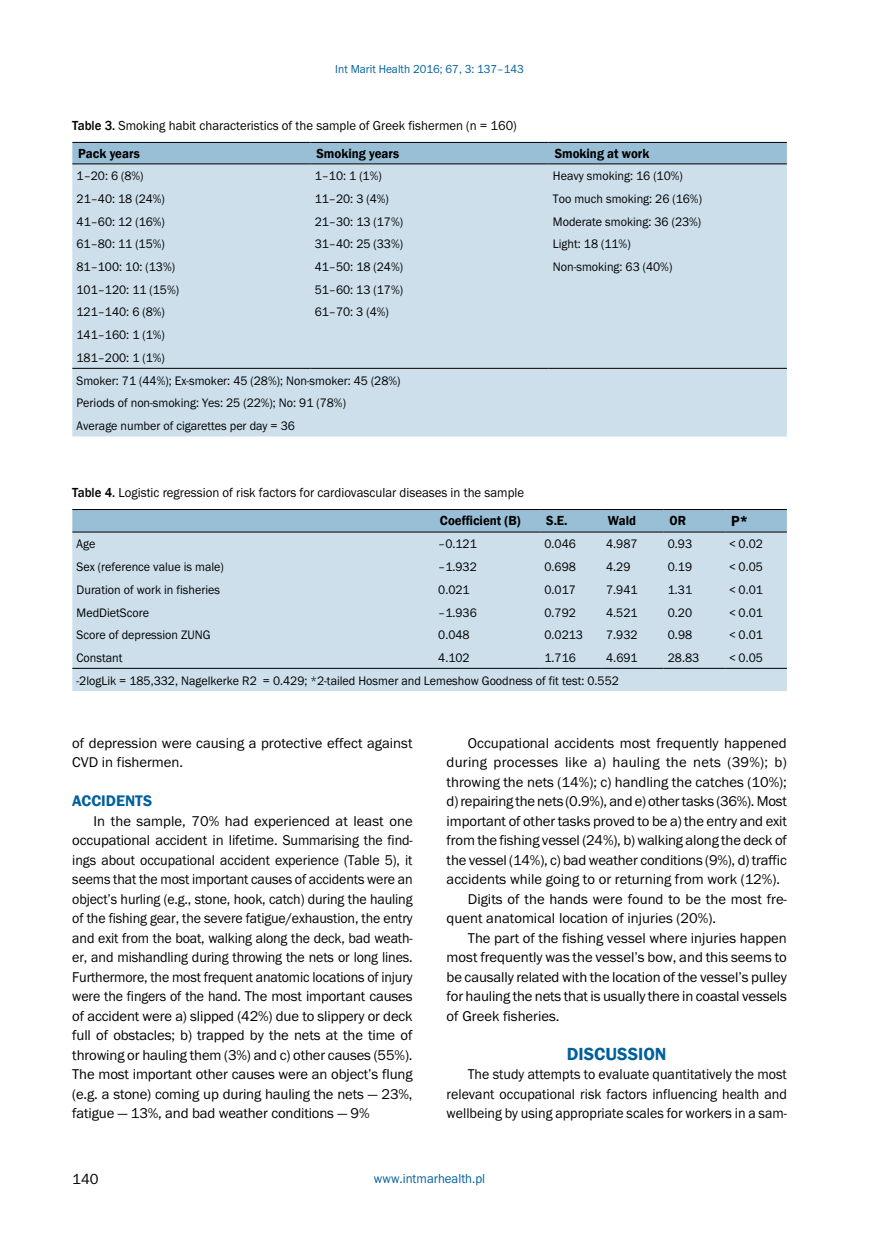
<style>
.page{position:relative;width:872px;height:1234px;background:#fff}
.page>*{position:absolute;margin:0;border:0;box-sizing:border-box;transform-origin:0 0}
.t1{font:600 18px "Franklin Gothic";color:#00609c}
.t2{font:600 15.75px "Franklin Gothic";color:#00609c}
.t3{font:15px "Franklin Got Itc TEE";color:#000}
.t4{font:600 15px "Franklin Gothic";color:#000;scale:.95 1}
.t5{font:14.7px/19.5px "Franklin Got Itc TEE";color:#000}
.t6{font:14.7px/19.5px "Franklin Got Itc TEE";color:#000;text-align:justify;scale:.95 1}
.t7{font:13.5px "Franklin Got Itc TEE";color:#000;scale:.95 1}
.t8{font:600 13.5px "Franklin Gothic";color:#000;scale:.95 1}
.t9{font:13.5px "Franklin Got Itc TEE";color:#00609c;scale:.95 1}
.t10{font:12.75px/22.6px "Franklin Got Itc TEE";color:#000;scale:.95 1}
.t11{font:12px "Franklin Got Itc TEE";color:#00609c;scale:.95 1}
.s1{font-family:"Franklin Gothic";font-weight:500}
</style>
<div class="page">
<div style="left:72px;top:143px;width:715px;height:20px;background:#99bfd7"></div>
<div style="left:72px;top:164px;width:715px;height:272px;background:#ccdfeb"></div>
<hr style="left:72px;top:142px;width:238px;height:1px;background:#000">
<hr style="left:310px;top:142px;width:238px;height:1px;background:#000">
<hr style="left:548px;top:142px;width:239px;height:1px;background:#000">
<hr style="left:72px;top:163px;width:238px;height:1px;background:#000">
<hr style="left:310px;top:163px;width:238px;height:1px;background:#000">
<hr style="left:548px;top:163px;width:239px;height:1px;background:#000">
<hr style="left:72px;top:368px;width:238px;height:1px;background:#000">
<hr style="left:310px;top:368px;width:238px;height:1px;background:#000">
<hr style="left:548px;top:368px;width:239px;height:1px;background:#000">
<div style="left:72px;top:510px;width:715px;height:21px;background:#99bfd7"></div>
<div style="left:72px;top:532px;width:715px;height:159px;background:#ccdfeb"></div>
<hr style="left:72px;top:509px;width:362px;height:1px;background:#000">
<hr style="left:434px;top:509px;width:106px;height:1px;background:#000">
<hr style="left:540px;top:509px;width:62px;height:1px;background:#000">
<hr style="left:602px;top:509px;width:61px;height:1px;background:#000">
<hr style="left:663px;top:509px;width:62px;height:1px;background:#000">
<hr style="left:725px;top:509px;width:62px;height:1px;background:#000">
<hr style="left:72px;top:531px;width:362px;height:1px;background:#000">
<hr style="left:434px;top:531px;width:106px;height:1px;background:#000">
<hr style="left:540px;top:531px;width:62px;height:1px;background:#000">
<hr style="left:602px;top:531px;width:61px;height:1px;background:#000">
<hr style="left:663px;top:531px;width:62px;height:1px;background:#000">
<hr style="left:725px;top:531px;width:62px;height:1px;background:#000">
<hr style="left:72px;top:667px;width:362px;height:1px;background:#000">
<hr style="left:434px;top:667px;width:106px;height:1px;background:#000">
<hr style="left:540px;top:667px;width:62px;height:1px;background:#000">
<hr style="left:602px;top:667px;width:61px;height:1px;background:#000">
<hr style="left:663px;top:667px;width:62px;height:1px;background:#000">
<hr style="left:725px;top:667px;width:62px;height:1px;background:#000">
<p class="t11" style="left:335px;top:62px;width:200px">Int Marit Health 2016; 67, 3: 137–143</p>
<p class="t7" style="left:72px;top:118px;width:469px"><span class="s1">Table 3.</span> Smoking habit characteristics of the sample of Greek fishermen (n = 160)</p>
<p class="t8" style="left:78px;top:145px;width:66px">Pack years</p>
<p class="t8" style="left:316px;top:145px;width:88px">Smoking years</p>
<p class="t8" style="left:554px;top:145px;width:101px">Smoking at work</p>
<p class="t10" style="left:77px;top:165px;width:72px">1–20: 6 (8%)</p>
<p class="t10" style="left:315px;top:165px;width:72px">1–10: 1 (1%)</p>
<p class="t10" style="left:553px;top:165px;width:138px">Heavy smoking: 16 (10%)</p>
<p class="t10" style="left:77px;top:187px;width:94px">21–40: 18 (24%)</p>
<p class="t10" style="left:315px;top:187px;width:79px">11–20: 3 (4%)</p>
<p class="t10" style="left:553px;top:187px;width:158px">Too much smoking: 26 (16%)</p>
<p class="t10" style="left:77px;top:210px;width:94px">41–60: 12 (16%)</p>
<p class="t10" style="left:315px;top:210px;width:94px">21–30: 13 (17%)</p>
<p class="t10" style="left:553px;top:210px;width:158px">Moderate smoking: 36 (23%)</p>
<p class="t10" style="left:77px;top:233px;width:94px">61–80: 11 (15%)</p>
<p class="t10" style="left:315px;top:233px;width:94px">31–40: 25 (33%)</p>
<p class="t10" style="left:553px;top:233px;width:83px">Light: 18 (11%)</p>
<p class="t10" style="left:77px;top:255px;width:105px">81–100: 10: (13%)</p>
<p class="t10" style="left:315px;top:255px;width:94px">41–50: 18 (24%)</p>
<p class="t10" style="left:553px;top:255px;width:127px">Non-smoking: 63 (40%)</p>
<p class="t10" style="left:76px;top:278px;width:109px">101–120: 11 (15%)</p>
<p class="t10" style="left:315px;top:278px;width:94px">51–60: 13 (17%)</p>
<p class="t10" style="left:76px;top:301px;width:94px">121–140: 6 (8%)</p>
<p class="t10" style="left:315px;top:301px;width:79px">61–70: 3 (4%)</p>
<p class="t10" style="left:76px;top:324px;width:342px">141–160: 1 (1%)<br>181–200: 1 (1%)<br>Smoker: 71 (44%); Ex-smoker: 45 (28%); Non-smoker: 45 (28%)<br>Periods of non-smoking: Yes: 25 (22%); No: 91 (78%)<br>Average number of cigarettes per day = 36</p>
<p class="t7" style="left:72px;top:484px;width:477px"><span class="s1">Table 4.</span> Logistic regression of risk factors for cardiovascular diseases in the sample</p>
<p class="t8" style="left:440px;top:512px;width:86px">Coefficient (B)</p>
<p class="t8" style="left:546px;top:512px;width:24px">S.E.</p>
<p class="t8" style="left:608px;top:512px;width:31px">Wald</p>
<p class="t8" style="left:669px;top:512px;width:17px">OR</p>
<p class="t4" style="left:731px;top:511px;width:19px">P*</p>
<p class="t10" style="left:77px;top:533px;width:21px">Age</p>
<p class="t10" style="left:438px;top:533px;width:42px">–0.121</p>
<p class="t10" style="left:544px;top:533px;width:35px">0.046</p>
<p class="t10" style="left:606px;top:533px;width:35px">4.987</p>
<p class="t10" style="left:668px;top:533px;width:27px">0.93</p>
<p class="t10" style="left:729px;top:533px;width:37px">&lt; 0.02</p>
<p class="t10" style="left:77px;top:555px;width:156px">Sex (reference value is male)</p>
<p class="t10" style="left:438px;top:555px;width:42px">–1.932</p>
<p class="t10" style="left:544px;top:555px;width:35px">0.698</p>
<p class="t10" style="left:606px;top:555px;width:27px">4.29</p>
<p class="t10" style="left:668px;top:555px;width:27px">0.19</p>
<p class="t10" style="left:729px;top:555px;width:37px">&lt; 0.05</p>
<p class="t10" style="left:77px;top:578px;width:152px">Duration of work in fisheries</p>
<p class="t10" style="left:438px;top:578px;width:35px">0.021</p>
<p class="t10" style="left:544px;top:578px;width:35px">0.017</p>
<p class="t10" style="left:606px;top:578px;width:35px">7.941</p>
<p class="t10" style="left:668px;top:578px;width:27px">1.31</p>
<p class="t10" style="left:729px;top:578px;width:37px">&lt; 0.01</p>
<p class="t10" style="left:77px;top:601px;width:78px">MedDietScore</p>
<p class="t10" style="left:438px;top:601px;width:42px">–1.936</p>
<p class="t10" style="left:544px;top:601px;width:35px">0.792</p>
<p class="t10" style="left:606px;top:601px;width:35px">4.521</p>
<p class="t10" style="left:668px;top:601px;width:27px">0.20</p>
<p class="t10" style="left:729px;top:601px;width:37px">&lt; 0.01</p>
<p class="t10" style="left:77px;top:623px;width:143px">Score of depression ZUNG</p>
<p class="t10" style="left:438px;top:623px;width:35px">0.048</p>
<p class="t10" style="left:544px;top:623px;width:42px">0.0213</p>
<p class="t10" style="left:606px;top:623px;width:35px">7.932</p>
<p class="t10" style="left:668px;top:623px;width:27px">0.98</p>
<p class="t10" style="left:729px;top:623px;width:37px">&lt; 0.01</p>
<p class="t10" style="left:77px;top:646px;width:50px">Constant</p>
<p class="t10" style="left:438px;top:646px;width:35px">4.102</p>
<p class="t10" style="left:544px;top:646px;width:35px">1.716</p>
<p class="t10" style="left:606px;top:646px;width:35px">4.691</p>
<p class="t10" style="left:668px;top:646px;width:35px">28.83</p>
<p class="t10" style="left:729px;top:646px;width:37px">&lt; 0.05</p>
<p class="t10" style="left:77px;top:669px;width:572px">-2logLik = 185,332, Nagelkerke R2 = 0.429; *2-tailed Hosmer and Lemeshow Goodness of fit test: 0.552</p>
<p class="t5" style="left:72px;top:733px;width:342px">of depression were causing a protective effect against<br>CVD in fishermen.</p>
<p class="t2" style="left:72px;top:791px;width:19px">Acciden</p>
<p class="t2" style="left:135px;top:791px;width:19px">ts</p>
<p class="t5" style="left:72px;top:811px;width:342px;text-align:justify;text-indent:21px">In the sample, 70% had experienced at least one occupational accident in lifetime. Summarising the find&shy;ings about occupational accident experience (Table 5), it seems that the most important causes of accidents were an object’s hurling (e.g., stone, hook, catch) during the hauling of the fishing gear, the severe fatigue/exhaustion, the entry and exit from the boat, walking along the deck, bad weath&shy;er, and mishandling during throwing the nets or long lines.<br>Furthermore, the most frequent anatomic locations of injury were the fingers of the hand. The most important causes of accident were a) slipped (42%) due to slippery or deck full of obstacles; b) trapped by the nets at the time of throwing or hauling them (3%) and c) other causes (55%).<br>The most important other causes were an object’s flung (e.g. a stone) coming up during hauling the nets — 23%, fatigue — 13%, and bad weather conditions — 9%</p>
<p class="t5" style="left:468px;top:733px;width:320px">Occupational accidents most frequently happened</p>
<p class="t5" style="left:446px;top:752px;width:341px">during processes like a) hauling the nets (39%); b)</p>
<p class="t5" style="left:446px;top:772px;width:342px">throwing the nets (14%); c) handling the catches (10%);</p>
<p class="t5" style="left:446px;top:791px;width:342px">d) repairing the nets (0.9%), and e) other tasks (36%). Most</p>
<p class="t5" style="left:446px;top:811px;width:342px">important of other tasks proved to be a) the entry and exit</p>
<p class="t5" style="left:446px;top:830px;width:342px">from the fishing vessel (24%), b) walking along the deck of</p>
<p class="t5" style="left:446px;top:850px;width:342px">the vessel (14%), c) bad weather conditions (9%), d) traffic</p>
<p class="t5" style="left:446px;top:869px;width:335px">accidents while going to or returning from work (12%).</p>
<p class="t5" style="left:468px;top:889px;width:320px">Digits of the hands were found to be the most fre-</p>
<p class="t5" style="left:446px;top:908px;width:271px">quent anatomical location of injuries (20%).</p>
<p class="t5" style="left:468px;top:928px;width:320px">The part of the fishing vessel where injuries happen</p>
<p class="t5" style="left:446px;top:947px;width:342px">most frequently was the vessel’s bow, and this seems to</p>
<p class="t5" style="left:446px;top:967px;width:342px">be causally related with the location of the vessel’s pulley</p>
<p class="t5" style="left:446px;top:986px;width:342px">for hauling the nets that is usually there in coastal vessels</p>
<p class="t5" style="left:446px;top:1006px;width:114px">of Greek fisheries.</p>
<p class="t1" style="left:567px;top:1042px;width:101px">DISCUSSION</p>
<p class="t6" style="left:446px;top:1064px;width:360px;text-indent:21px">The study attempts to evaluate quantitatively the most relevant occupational risk factors influencing health and wellbeing by using appropriate scales for workers in a sam-</p>
<p class="t3" style="left:72px;top:1170px;width:28px">140</p>
<p class="t9" style="left:374px;top:1170px;width:119px">www.intmarhealth.pl</p>
</div>
